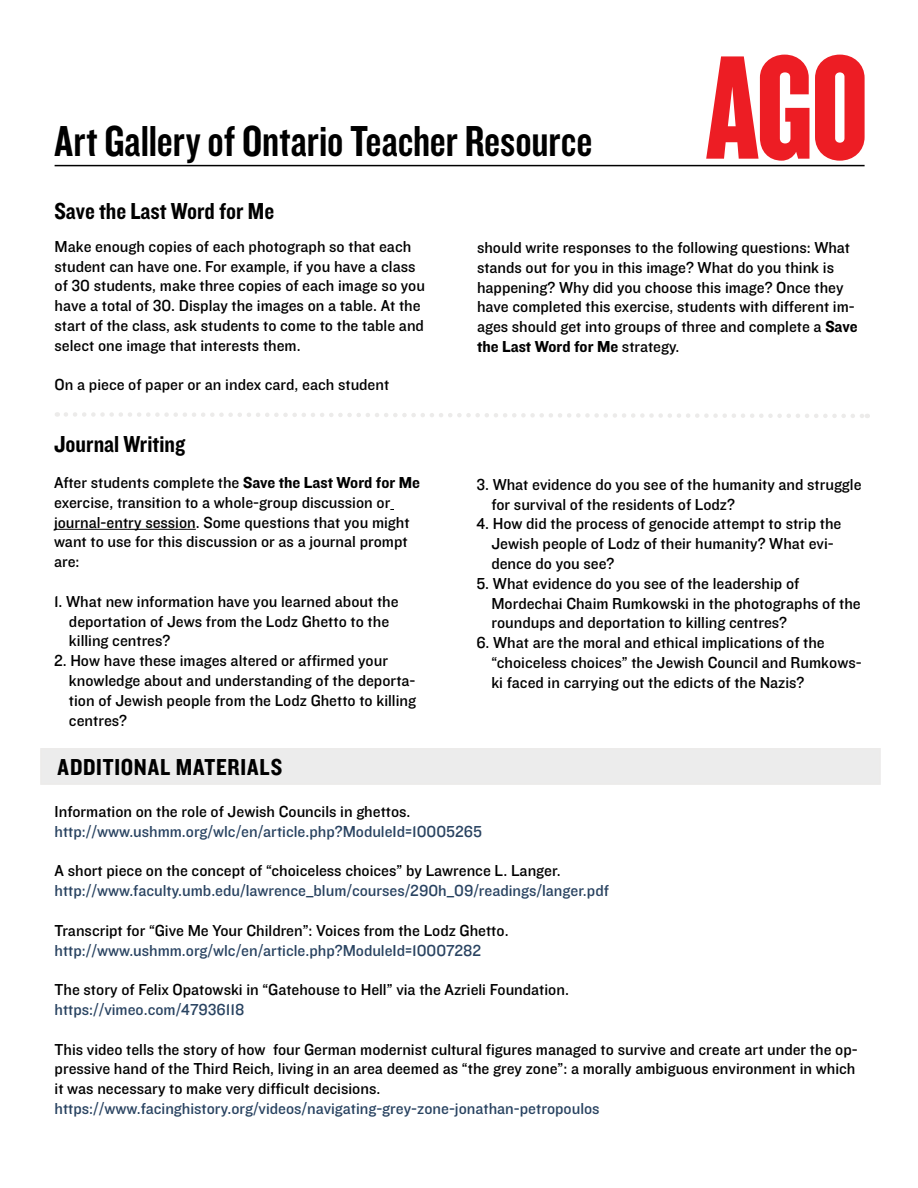
<style>
.page{position:relative;width:918px;height:1188px;background:#fff}
.page>*{position:absolute;margin:0;border:0;box-sizing:border-box;transform-origin:0 0}
.t1{font:45px "Knockout HTF49 Liteweight";color:#000}
.t2{font:24px "Knockout HTF50 Welterweight";color:#000}
.t3{font:16.5px/19.8px "Knockout HTF31 Junior Middlewt";color:#000}
.t4{font:16.5px "Knockout HTF31 Junior Middlewt";color:#294361}
.t5{font:16.5px "Knockout HTF51 Middleweight";color:#000}
.s1{font-family:"Knockout HTF51 Middleweight"}
.s2{font-family:"Knockout HTF31 Junior Middlewt"}
</style>
<div class="page">
<svg style="left:706px;top:55px;width:103px;height:106px"></svg>
<svg style="left:815px;top:55px;width:50px;height:106px"></svg>
<hr style="left:55px;top:165px;width:810px;height:1px;background:#000">
<div style="left:40px;top:748px;width:841px;height:37px;background:#ececec"></div>
<svg style="left:57px;top:412px;width:811px;height:6px"></svg>
<hr style="left:54px;top:529px;width:142px;height:1px;background:#000">
<h1 class="t1" style="left:55px;top:118px;width:539px">Art Gallery of Ontario Teacher Resource</h1>
<h2 class="t2" style="left:55px;top:198px;width:221px">Save the Last Word for Me</h2>
<p class="t3" style="left:55px;top:237px;width:372px">Make enough copies of each photograph so that each student can have one. For example, if you have a class of 30 students, make three copies of each image so you have a total of 30. Display the images on a table. At the start of the class, ask students to come to the table and select one image that interests them.</p>
<p class="t3" style="left:55px;top:376px;width:336px">On a piece of paper or an index card, each student</p>
<h2 class="t2" style="left:54px;top:431px;width:133px">Journal Writing</h2>
<p class="t3" style="left:54px;top:473px;width:368px">After students complete the <span class="s1">Save the Last Word for Me </span>exercise, transition to a whole-group discussion or journal-entry session. Some questions that you might want to use for this discussion or as a journal prompt are:</p>
<p class="t3" style="left:69px;top:592px;width:331px;text-indent:-15px">1. What new information have you learned about the deportation of Jews from the Lodz Ghetto to the killing centres?</p>
<p class="t3" style="left:69px;top:651px;width:349px;text-indent:-15px">2. How have these images altered or affirmed your knowledge about and understanding of the deporta&shy;tion of Jewish people from the Lodz Ghetto to killing centres?</p>
<p class="t3" style="left:477px;top:238px;width:382px">should write responses to the following questions: What stands out for you in this image? What do you think is happening? Why did you choose this image? Once they have completed this exercise, students with different im&shy;ages should get into groups of three and complete a <span class="s1">Save</span></p>
<p class="t5" style="left:477px;top:338px;width:204px">the Last Word for Me <span class="s2">strategy.</span></p>
<p class="t3" style="left:491px;top:475px;width:372px;text-indent:-15px">3. What evidence do you see of the humanity and struggle for survival of the residents of Lodz?</p>
<p class="t3" style="left:491px;top:515px;width:351px;text-indent:-15px">4. How did the process of genocide attempt to strip the<br>Jewish people of Lodz of their humanity? What evi&shy;dence do you see?</p>
<p class="t3" style="left:491px;top:574px;width:371px;text-indent:-15px">5. What evidence do you see of the leadership of<br>Mordechai Chaim Rumkowski in the photographs of the roundups and deportation to killing centres?</p>
<p class="t3" style="left:491px;top:633px;width:372px;text-indent:-15px">6. What are the moral and ethical implications of the “choiceless choices” the Jewish Council and Rumkows&shy;ki faced in carrying out the edicts of the Nazis?</p>
<h2 class="t2" style="left:58px;top:754px;width:25px">Additional</h2>
<h2 class="t2" style="left:176px;top:754px;width:30px">material</h2>
<h2 class="t2" style="left:271px;top:754px;width:13px">s</h2>
<p class="t3" style="left:55px;top:802px;width:357px">Information on the role of Jewish Councils in ghettos.</p>
<p class="t4" style="left:55px;top:823px;width:429px">http://www.ushmm.org/wlc/en/article.php?ModuleId=10005265</p>
<p class="t3" style="left:55px;top:862px;width:508px">A short piece on the concept of “choiceless choices” by Lawrence L. Langer.</p>
<p class="t4" style="left:55px;top:882px;width:556px">http://www.faculty.umb.edu/lawrence_blum/courses/290h_09/readings/langer.pdf</p>
<p class="t3" style="left:55px;top:921px;width:456px">Transcript for “Give Me Your Children”: Voices from the Lodz Ghetto.</p>
<p class="t4" style="left:55px;top:941px;width:428px">http://www.ushmm.org/wlc/en/article.php?ModuleId=10007282</p>
<p class="t3" style="left:55px;top:980px;width:516px">The story of Felix Opatowski in “Gatehouse to Hell” via the Azrieli Foundation.</p>
<p class="t4" style="left:55px;top:1001px;width:191px">https://vimeo.com/47936118</p>
<p class="t3" style="left:55px;top:1040px;width:805px">This video tells the story of how four German modernist cultural figures managed to survive and create art under the op&shy;pressive hand of the Third Reich, living in an area deemed as “the grey zone”: a morally ambiguous environment in which it was necessary to make very difficult decisions.</p>
<p class="t4" style="left:55px;top:1100px;width:547px">https://www.facinghistory.org/videos/navigating-grey-zone-jonathan-petropoulos</p>
</div>
